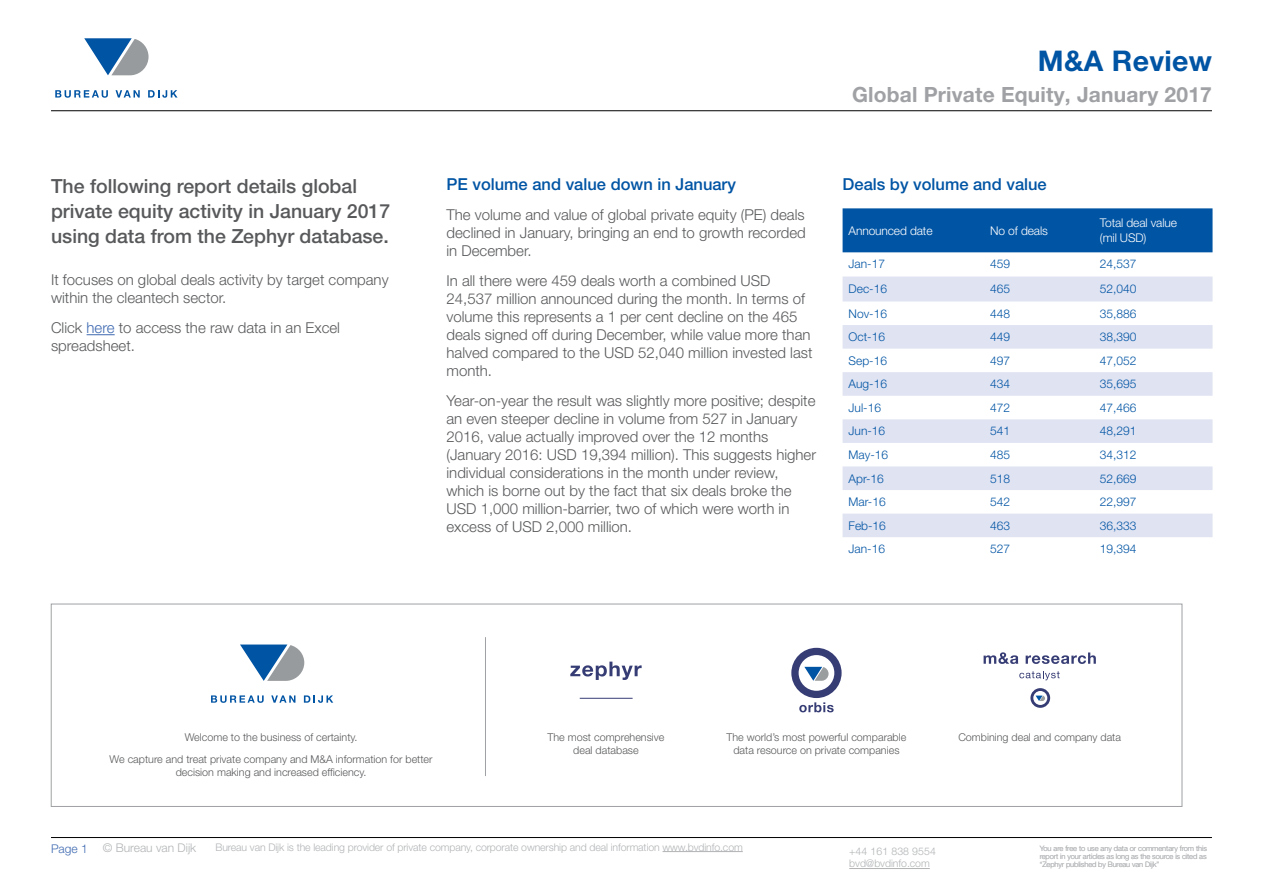
<style>
.page{position:relative;width:1263px;height:893px;background:#fff}
.page>*{position:absolute;margin:0;border:0;box-sizing:border-box;transform-origin:0 0}
.t1{font:700 28.5px "Helvetica Neue LTW1 G";letter-spacing:.01em;color:#0054a4}
.t2{font:700 21px "Helvetica Neue LTW1 G";letter-spacing:.01em;color:#9fa1a4}
.t3{font:500 19.5px/25.3px "Helvetica Neue LTW1 G";color:#58595b}
.t4{font:500 16.5px "Helvetica Neue LTW1 G";color:#0054a4}
.t5{font:300 15px/18px "Helvetica Neue LT Std";color:#58595b}
.t6{font:300 12px "Helvetica Neue LT Std";color:#0054a4}
.t7{font:300 12px/14.4px "Helvetica Neue LT Std";letter-spacing:-.01em;color:#fff}
.t8{font:300 12px "Helvetica Neue LT Std";color:#b1b3b5}
.t9{font:300 12px "Helvetica Neue LT Std";color:#3f6ab1}
.t10{font:300 10.8px/12.9px "Helvetica Neue LT Std";color:#58595b;text-align:center}
.t11{font:300 10.5px/12.6px "Helvetica Neue LT Std";letter-spacing:-.01em;color:#b1b3b5}
.t12{font:300 7.5px/8.2px "Helvetica Neue LT Std";letter-spacing:-.015em;color:#b1b3b5;text-align:justify}
.s1{color:#3f6ab1}
</style>
<div class="page">
<hr style="left:849px;top:868px;width:81px;height:1px;background:#b1b3b5">
<hr style="left:51px;top:110px;width:1161px;height:1px;background:#000">
<hr style="left:51px;top:837px;width:1161px;height:1px;background:#000">
<svg style="left:84px;top:38px;width:65px;height:37px"></svg>
<svg style="left:55px;top:90px;width:53px;height:8px"></svg>
<svg style="left:116px;top:90px;width:24px;height:8px"></svg>
<svg style="left:148px;top:90px;width:30px;height:8px"></svg>
<hr style="left:662px;top:851px;width:81px;height:1px;background:#b1b3b5">
<svg style="left:87px;top:334px;width:28px;height:1px"></svg>
<div style="left:842px;top:208px;width:370px;height:44px;background:#0054a4"></div>
<svg style="left:842px;top:277px;width:370px;height:260px;fill:#e0e3f2"></svg>
<svg style="left:570px;top:662px;width:72px;height:18px"></svg>
<hr style="left:580px;top:698px;width:53px;height:1px;background:#363c74">
<svg style="left:1019px;top:671px;width:41px;height:9px"></svg>
<svg style="left:983px;top:652px;width:35px;height:12px"></svg>
<svg style="left:1026px;top:652px;width:70px;height:12px"></svg>
<svg style="left:1030px;top:688px;width:20px;height:20px"></svg>
<svg style="left:791px;top:648px;width:51px;height:64px"></svg>
<div style="left:51px;top:604px;width:1131px;height:203px;border:1px solid #9fa1a4"></div>
<hr style="left:485px;top:637px;width:1px;height:139px;background:#9fa1a4">
<svg style="left:240px;top:644px;width:64px;height:37px"></svg>
<svg style="left:211px;top:695px;width:53px;height:8px"></svg>
<svg style="left:271px;top:695px;width:24px;height:8px"></svg>
<svg style="left:304px;top:695px;width:29px;height:8px"></svg>
<h3 class="t3" style="left:51px;top:173px;width:341px">The following report details global private equity activity in January 2017 using data from the Zephyr database.</h3>
<p class="t5" style="left:51px;top:271px;width:339px">It focuses on global deals activity by target company within the cleantech sector.</p>
<p class="t5" style="left:51px;top:319px;width:291px">Click <span class="s1">here</span> to access the raw data in an Excel spreadsheet.</p>
<h1 class="t1" style="left:1038px;top:43px;width:176px">M&amp;A Review</h1>
<h2 class="t2" style="left:852px;top:82px;width:361px">Global Private Equity, January 2017</h2>
<p class="t4" style="left:446px;top:174px;width:291px">PE volume and value down in January</p>
<p class="t5" style="left:446px;top:205px;width:361px;text-align:justify">The volume and value of global private equity (PE) deals declined in January, bringing an end to growth recorded in December.</p>
<p class="t5" style="left:446px;top:271px;width:367px">In all there were 459 deals worth a combined USD 24,537 million announced during the month. In terms of volume this represents a 1 per cent decline on the 465 deals signed off during December, while value more than halved compared to the USD 52,040 million invested last month.</p>
<p class="t5" style="left:446px;top:391px;width:371px">Year-on-year the result was slightly more positive; despite an even steeper decline in volume from 527 in January 2016, value actually improved over the 12 months (January 2016: USD 19,394 million). This suggests higher individual considerations in the month under review, which is borne out by the fact that six deals broke the USD 1,000 million-barrier, two of which were worth in excess of USD 2,000 million.</p>
<p class="t4" style="left:842px;top:175px;width:206px">Deals by volume and value</p>
<p class="t7" style="left:848px;top:223px;width:86px">Announced date</p>
<p class="t7" style="left:990px;top:223px;width:59px">No of deals</p>
<p class="t7" style="left:1100px;top:216px;width:79px">Total deal value (mil USD)</p>
<p class="t6" style="left:848px;top:257px;width:38px">Jan-17</p>
<p class="t6" style="left:990px;top:257px;width:22px">459</p>
<p class="t6" style="left:1100px;top:257px;width:38px">24,537</p>
<p class="t6" style="left:848px;top:281px;width:40px">Dec-16</p>
<p class="t6" style="left:990px;top:281px;width:22px">465</p>
<p class="t6" style="left:1100px;top:281px;width:38px">52,040</p>
<p class="t6" style="left:848px;top:306px;width:40px">Nov-16</p>
<p class="t6" style="left:990px;top:306px;width:22px">448</p>
<p class="t6" style="left:1100px;top:306px;width:38px">35,886</p>
<p class="t6" style="left:848px;top:329px;width:38px">Oct-16</p>
<p class="t6" style="left:990px;top:329px;width:22px">449</p>
<p class="t6" style="left:1100px;top:329px;width:38px">38,390</p>
<p class="t6" style="left:848px;top:353px;width:40px">Sep-16</p>
<p class="t6" style="left:990px;top:353px;width:22px">497</p>
<p class="t6" style="left:1100px;top:353px;width:38px">47,052</p>
<p class="t6" style="left:848px;top:377px;width:40px">Aug-16</p>
<p class="t6" style="left:990px;top:377px;width:22px">434</p>
<p class="t6" style="left:1100px;top:377px;width:38px">35,695</p>
<p class="t6" style="left:848px;top:400px;width:34px">Jul-16</p>
<p class="t6" style="left:990px;top:400px;width:22px">472</p>
<p class="t6" style="left:1100px;top:400px;width:38px">47,466</p>
<p class="t6" style="left:848px;top:424px;width:38px">Jun-16</p>
<p class="t6" style="left:990px;top:424px;width:22px">541</p>
<p class="t6" style="left:1100px;top:424px;width:38px">48,291</p>
<p class="t6" style="left:848px;top:447px;width:41px">May-16</p>
<p class="t6" style="left:990px;top:447px;width:22px">485</p>
<p class="t6" style="left:1100px;top:447px;width:38px">34,312</p>
<p class="t6" style="left:848px;top:471px;width:37px">Apr-16</p>
<p class="t6" style="left:990px;top:471px;width:22px">518</p>
<p class="t6" style="left:1100px;top:471px;width:38px">52,669</p>
<p class="t6" style="left:848px;top:494px;width:39px">Mar-16</p>
<p class="t6" style="left:990px;top:494px;width:22px">542</p>
<p class="t6" style="left:1100px;top:494px;width:38px">22,997</p>
<p class="t6" style="left:848px;top:518px;width:39px">Feb-16</p>
<p class="t6" style="left:990px;top:518px;width:22px">463</p>
<p class="t6" style="left:1100px;top:518px;width:38px">36,333</p>
<p class="t6" style="left:848px;top:542px;width:38px">Jan-16</p>
<p class="t6" style="left:990px;top:542px;width:22px">527</p>
<p class="t6" style="left:1100px;top:542px;width:38px">19,394</p>
<p class="t10" style="left:185px;top:730px;width:174px">Welcome to the business of certainty.</p>
<p class="t10" style="left:958px;top:731px;width:164px">Combining deal and company data</p>
<p class="t10" style="left:110px;top:752px;width:324px">We capture and treat private company and M&amp;A information for better decision making and increased efficiency.</p>
<p class="t10" style="left:547px;top:731px;width:119px">The most comprehensive deal database</p>
<p class="t10" style="left:726px;top:731px;width:181px">The world’s most powerful comparable data resource on private companies</p>
<p class="t9" style="left:51px;top:841px;width:38px">Page 1</p>
<p class="t8" style="left:103px;top:840px;width:95px">© Bureau van Dijk</p>
<p class="t11" style="left:215px;top:840px;width:529px">Bureau van Dijk is the leading provider of private company, corporate ownership and deal information www.bvdinfo.com</p>
<p class="t11" style="left:849px;top:845px;width:88px">+44 161 838 9554 bvd@bvdinfo.com</p>
<p class="t12" style="left:1040px;top:844px;width:169px">You are free to use any data or commentary from this report in your articles as long as the source is cited as “Zephyr published by Bureau van Dijk”</p>
</div>
